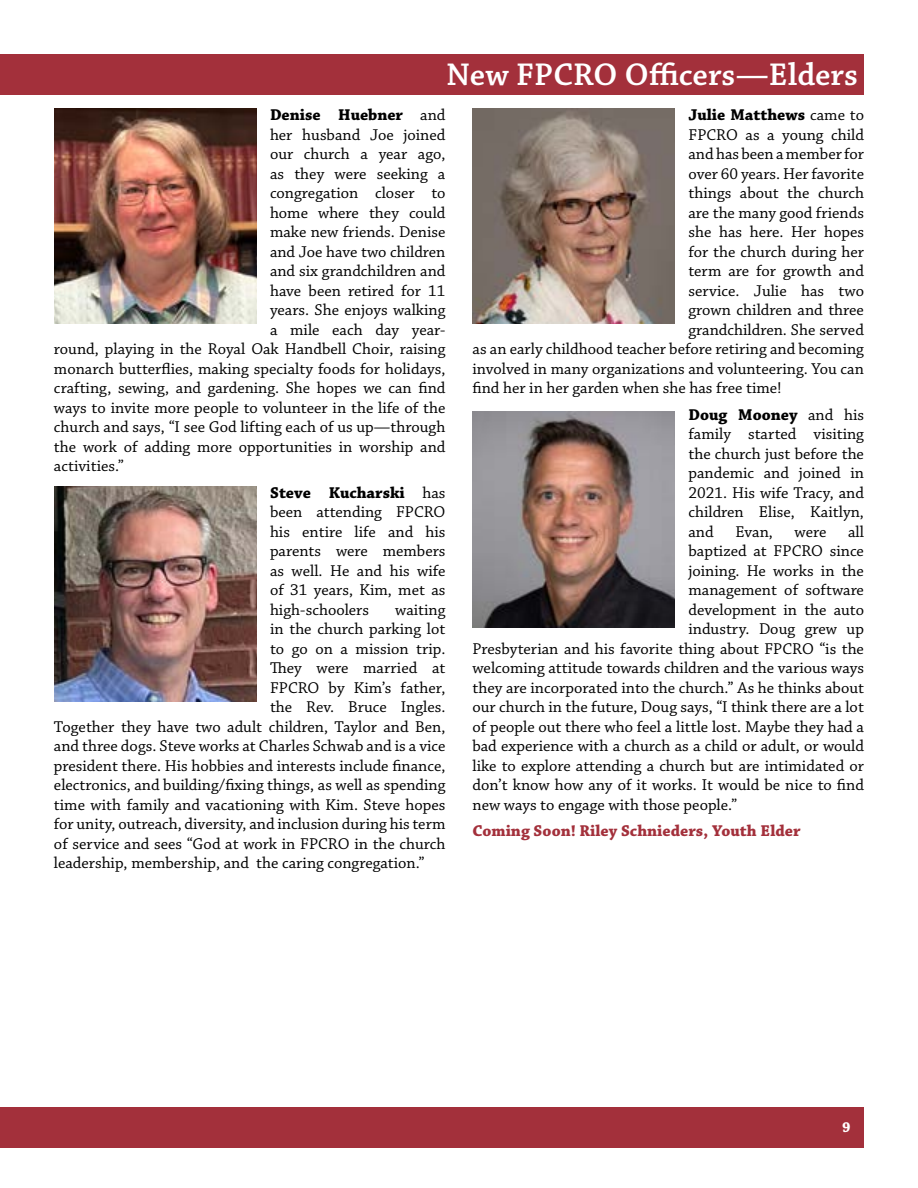
<style>
.page{position:relative;width:918px;height:1188px;background:#fff}
.page>*{position:absolute;margin:0;border:0;box-sizing:border-box;transform-origin:0 0}
.t1{font:600 33px "Chaparral Pro";letter-spacing:.01em;color:#fff}
.t2{font:16.5px/19.5px "Chaparral Pro";color:#000;text-align:justify}
.t3{font:700 16.5px "Chaparral Pro";color:#a3303b}
.t4{font:700 16.5px "Chaparral Pro";color:#000}
.t5{font:700 15px "Chaparral Pro";color:#fff}
.s1{font-weight:400}
.s2{font-weight:700}
</style>
<div class="page">
<img style="left:472px;top:412px;width:203px;height:216px">
<div style="left:0;top:1107px;width:864px;height:41px;background:#a3303b"></div>
<div style="left:0;top:54px;width:864px;height:40px;background:#a3303b"></div>
<img style="left:472px;top:108px;width:203px;height:216px">
<img style="left:54px;top:108px;width:202px;height:216px">
<img style="left:54px;top:486px;width:202px;height:216px">
<h1 class="t1" style="left:446px;top:56px;width:413px">New FPCRO Officers—Elders</h1>
<p class="t4" style="left:270px;top:105px;width:177px">Denise Huebner <span class="s1">and</span></p>
<p class="t2" style="left:270px;top:125px;width:177px">her husband Joe joined</p>
<p class="t2" style="left:270px;top:145px;width:177px">our church a year ago,</p>
<p class="t2" style="left:270px;top:164px;width:177px">as they were seeking a</p>
<p class="t2" style="left:270px;top:184px;width:177px">congregation closer to</p>
<p class="t2" style="left:270px;top:203px;width:177px">home where they could</p>
<p class="t2" style="left:270px;top:223px;width:177px">make new friends. Denise</p>
<p class="t2" style="left:270px;top:242px;width:177px">and Joe have two children</p>
<p class="t2" style="left:270px;top:262px;width:177px">and six grandchildren and</p>
<p class="t2" style="left:270px;top:281px;width:177px">have been retired for 11</p>
<p class="t2" style="left:270px;top:301px;width:177px">years. She enjoys walking</p>
<p class="t2" style="left:270px;top:320px;width:177px">a mile each day year-</p>
<p class="t2" style="left:54px;top:340px;width:393px">round, playing in the Royal Oak Handbell Choir, raising</p>
<p class="t2" style="left:54px;top:359px;width:393px">monarch butterflies, making specialty foods for holidays,</p>
<p class="t2" style="left:54px;top:379px;width:393px">crafting, sewing, and gardening. She hopes we can find</p>
<p class="t2" style="left:54px;top:398px;width:393px">ways to invite more people to volunteer in the life of the</p>
<p class="t2" style="left:54px;top:418px;width:393px">church and says, “I see God lifting each of us up—through</p>
<p class="t2" style="left:54px;top:437px;width:393px">the work of adding more opportunities in worship and</p>
<p class="t2" style="left:54px;top:457px;width:72px">activities.”</p>
<p class="t2" style="left:270px;top:483px;width:177px"><span class="s2">Steve Kucharski</span> has been attending FPCRO his entire life and his parents were members as well. He and his wife of 31 years, Kim, met as high-schoolers</p>
<p class="t2" style="left:395px;top:600px;width:52px">waiting</p>
<p class="t2" style="left:270px;top:620px;width:177px">in the church parking lot</p>
<p class="t2" style="left:270px;top:639px;width:177px">to go on a mission trip.</p>
<p class="t2" style="left:270px;top:659px;width:177px">They were married at</p>
<p class="t2" style="left:270px;top:678px;width:177px">FPCRO by Kim’s father,</p>
<p class="t2" style="left:270px;top:698px;width:177px">the Rev. Bruce Ingles.</p>
<p class="t2" style="left:54px;top:717px;width:393px">Together they have two adult children, Taylor and Ben,</p>
<p class="t2" style="left:54px;top:737px;width:393px">and three dogs. Steve works at Charles Schwab and is a vice</p>
<p class="t2" style="left:54px;top:756px;width:393px">president there. His hobbies and interests include finance,</p>
<p class="t2" style="left:54px;top:776px;width:393px">electronics, and building/fixing things, as well as spending</p>
<p class="t2" style="left:54px;top:795px;width:393px">time with family and vacationing with Kim. Steve hopes</p>
<p class="t2" style="left:54px;top:815px;width:393px">for unity, outreach, diversity, and inclusion during his term</p>
<p class="t2" style="left:54px;top:834px;width:393px">of service and sees “God at work in FPCRO in the church</p>
<p class="t2" style="left:54px;top:854px;width:372px">leadership, membership, and the caring congregation.”</p>
<p class="t4" style="left:689px;top:105px;width:177px">Julie Matthews <span class="s1">came to</span></p>
<p class="t2" style="left:689px;top:126px;width:177px">FPCRO as a young child</p>
<p class="t2" style="left:689px;top:145px;width:177px">and has been a member for</p>
<p class="t2" style="left:689px;top:165px;width:177px">over 60 years. Her favorite</p>
<p class="t2" style="left:689px;top:184px;width:177px">things about the church</p>
<p class="t2" style="left:689px;top:204px;width:177px">are the many good friends</p>
<p class="t2" style="left:689px;top:223px;width:177px">she has here. Her hopes</p>
<p class="t2" style="left:689px;top:243px;width:177px">for the church during her</p>
<p class="t2" style="left:689px;top:262px;width:177px">term are for growth and</p>
<p class="t2" style="left:689px;top:282px;width:177px">service. Julie has two</p>
<p class="t2" style="left:689px;top:301px;width:177px">grown children and three</p>
<p class="t2" style="left:689px;top:321px;width:177px">grandchildren. She served</p>
<p class="t2" style="left:473px;top:340px;width:393px">as an early childhood teacher before retiring and becoming</p>
<p class="t2" style="left:473px;top:360px;width:393px">involved in many organizations and volunteering. You can</p>
<p class="t2" style="left:473px;top:379px;width:311px">find her in her garden when she has free time!</p>
<p class="t2" style="left:689px;top:405px;width:177px"><span class="s2">Doug Mooney</span> and his family started visiting the church just before the pandemic and joined in 2021. His wife Tracy, and children Elise, Kaitlyn, and</p>
<p class="t2" style="left:735px;top:522px;width:39px">Evan,</p>
<p class="t2" style="left:795px;top:522px;width:33px">were</p>
<p class="t2" style="left:848px;top:522px;width:17px">all</p>
<p class="t2" style="left:689px;top:542px;width:177px">baptized at FPCRO since</p>
<p class="t2" style="left:689px;top:561px;width:177px">joining. He works in the</p>
<p class="t2" style="left:689px;top:581px;width:177px">management of software</p>
<p class="t2" style="left:689px;top:600px;width:177px">development in the auto</p>
<p class="t2" style="left:689px;top:620px;width:177px">industry. Doug grew up</p>
<p class="t2" style="left:473px;top:639px;width:393px">Presbyterian and his favorite thing about FPCRO “is the</p>
<p class="t2" style="left:473px;top:659px;width:393px">welcoming attitude towards children and the various ways</p>
<p class="t2" style="left:473px;top:678px;width:393px">they are incorporated into the church.” As he thinks about</p>
<p class="t2" style="left:473px;top:698px;width:393px">our church in the future, Doug says, “I think there are a lot</p>
<p class="t2" style="left:473px;top:717px;width:393px">of people out there who feel a little lost. Maybe they had a</p>
<p class="t2" style="left:473px;top:737px;width:393px">bad experience with a church as a child or adult, or would</p>
<p class="t2" style="left:473px;top:756px;width:393px">like to explore attending a church but are intimidated or</p>
<p class="t2" style="left:473px;top:776px;width:393px">don’t know how any of it works. It would be nice to find</p>
<p class="t2" style="left:473px;top:795px;width:266px">new ways to engage with those people.”</p>
<p class="t3" style="left:473px;top:821px;width:330px">Coming Soon! Riley Schnieders, Youth Elder</p>
<p class="t5" style="left:842px;top:1118px;width:10px">9</p>
</div>
